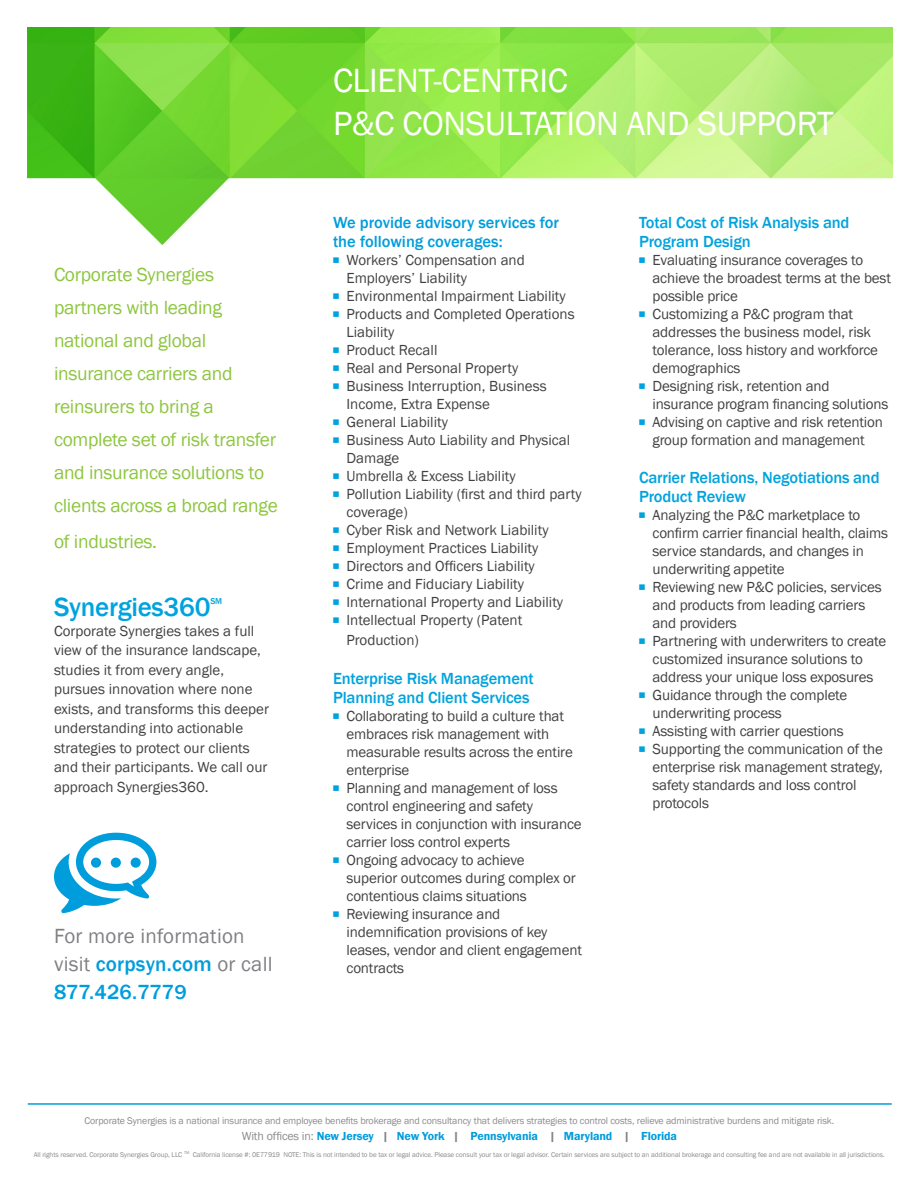
<style>
.page{position:relative;width:918px;height:1188px;background:#fff}
.page>*{position:absolute;margin:0;border:0;box-sizing:border-box;transform-origin:0 0}
.t1{font:34.5px/43.5px "Franklin Gothic";letter-spacing:-.01em;color:#fff}
.t2{font:500 27px "Franklin Gothic";letter-spacing:-.01em;color:#00a3de}
.t3{font:21px/27.6px "Franklin Gothic";letter-spacing:.01em;color:#807f83}
.t4{font:19.5px/33px "Franklin Gothic";letter-spacing:-.015em;color:#8dc63f}
.t5{font:500 16.5px/19.5px "Franklin Gothic";letter-spacing:-.01em;color:#00a3de}
.t6{font:500 16.5px/19.5px "Franklin Gothic";color:#009ddc}
.t7{font:15px/18px "Franklin Gothic";letter-spacing:-.01em;color:#414042}
.t8{font:600 12px "Franklin Gothic";letter-spacing:-.01em;color:#009ddc}
.t9{font:10.05px "Franklin Gothic";letter-spacing:-.01em;color:#8b8a8e}
.t10{font:500 8.7px "Franklin Gothic";color:#00a3de}
.t11{font:7.2px "Franklin Gothic";letter-spacing:-.01em;color:#8b8a8e}
.s1{font-weight:500;color:#009ddc}
.s2{font-weight:400;color:#8b8a8e}
.s3{color:#808285}
</style>
<div class="page">
<img style="left:27px;top:27px;width:865px;height:218px">
<svg style="left:54px;top:833px;width:102px;height:80px"></svg>
<div style="left:91px;top:858px;width:10px;height:10px;background:#009ddc;border-radius:50%"></div>
<div style="left:111px;top:858px;width:10px;height:10px;background:#009ddc;border-radius:50%"></div>
<div style="left:131px;top:858px;width:10px;height:10px;background:#009ddc;border-radius:50%"></div>
<hr style="left:28px;top:1103px;width:864px;height:2px;background:#009ddc">
<h3 class="t4" style="left:54px;top:259px;width:225px">Corporate Synergies partners with leading national and global insurance carriers and reinsurers to bring a complete set of risk transfer and insurance solutions to clients across a broad range</h3>
<h3 class="t4" style="left:54px;top:526px;width:105px">of industries.</h3>
<h2 class="t2" style="left:54px;top:590px;width:158px">Synergies360</h2>
<p class="t10" style="left:210px;top:595px;width:13px">SM</p>
<p class="t7" style="left:54px;top:621px;width:217px;line-height:19.5px">Corporate Synergies takes a full view of the insurance landscape, studies it from every angle, pursues innovation where none exists, and transforms this deeper understanding into actionable strategies to protect our clients and their participants. We call our approach Synergies360.</p>
<h3 class="t3" style="left:54px;top:923px;width:220px">For more information visit <span class="s1">corpsyn.com</span> or call<br><span class="s1">877.426.7779</span></h3>
<h1 class="t1" style="left:333px;top:59px;width:502px">CLIENT-CENTRIC<br>P&amp;C CONSULTATION AND SUPPORT</h1>
<p class="t6" style="left:333px;top:212px;width:228px">We provide advisory services for the following coverages:</p>
<p class="t7" style="left:346px;top:251px;width:237px">Workers’ Compensation and<br>Employers’ Liability<br>Environmental Impairment Liability<br>Products and Completed Operations<br>Liability<br>Product Recall<br>Real and Personal Property<br>Business Interruption, Business<br>Income, Extra Expense<br>General Liability<br>Business Auto Liability and Physical<br>Damage<br>Umbrella &amp; Excess Liability<br>Pollution Liability (first and third party coverage)<br>Cyber Risk and Network Liability<br>Employment Practices Liability<br>Directors and Officers Liability<br>Crime and Fiduciary Liability<br>International Property and Liability<br>Intellectual Property (Patent</p>
<p class="t7" style="left:346px;top:631px;width:74px">Production)</p>
<p class="t5" style="left:333px;top:668px;width:202px">Enterprise Risk Management<br>Planning and Client Services</p>
<p class="t7" style="left:346px;top:707px;width:237px">Collaborating to build a culture that embraces risk management with measurable results across the entire enterprise<br>Planning and management of loss control engineering and safety services in conjunction with insurance carrier loss control experts<br>Ongoing advocacy to achieve<br>superior outcomes during complex or contentious claims situations<br>Reviewing insurance and indemnification provisions of key leases, vendor and client engagement contracts</p>
<p class="t5" style="left:639px;top:212px;width:212px">Total Cost of Risk Analysis and<br>Program Design</p>
<p class="t7" style="left:652px;top:251px;width:240px">Evaluating insurance coverages to achieve the broadest terms at the best possible price<br>Customizing a P&amp;C program that addresses the business model, risk tolerance, loss history and workforce demographics<br>Designing risk, retention and insurance program financing solutions<br>Advising on captive and risk retention group formation and management</p>
<p class="t5" style="left:639px;top:467px;width:242px">Carrier Relations, Negotiations and<br>Product Review</p>
<p class="t7" style="left:652px;top:506px;width:237px">Analyzing the P&amp;C marketplace to confirm carrier financial health, claims service standards, and changes in underwriting appetite<br>Reviewing new P&amp;C policies, services and products from leading carriers and providers<br>Partnering with underwriters to create customized insurance solutions to address your unique loss exposures<br>Guidance through the complete underwriting process<br>Assisting with carrier questions<br>Supporting the communication of the enterprise risk management strategy, safety standards and loss control protocols</p>
<p class="t9" style="left:84px;top:1114px;width:751px">Corporate Synergies is a national insurance and employee benefits brokerage and consultancy that delivers strategies to control costs, relieve administrative burdens and mitigate risk.</p>
<p class="t8" style="left:242px;top:1129px;width:437px"><span class="s2">With offices in:</span> New Jersey <span class="s3">|</span> New York <span class="s3">|</span> Pennsylvania <span class="s3">|</span> Maryland <span class="s3">|</span> Florida</p>
<p class="t11" style="left:34px;top:1150px;width:853px">All rights reserved. Corporate Synergies Group, LLC <sup>TM</sup> California license #: 0E77919 NOTE: This is not intended to be tax or legal advice. Please consult your tax or legal advisor. Certain services are subject to an additional brokerage and consulting fee and are not available in all jurisdictions.</p>
</div>
